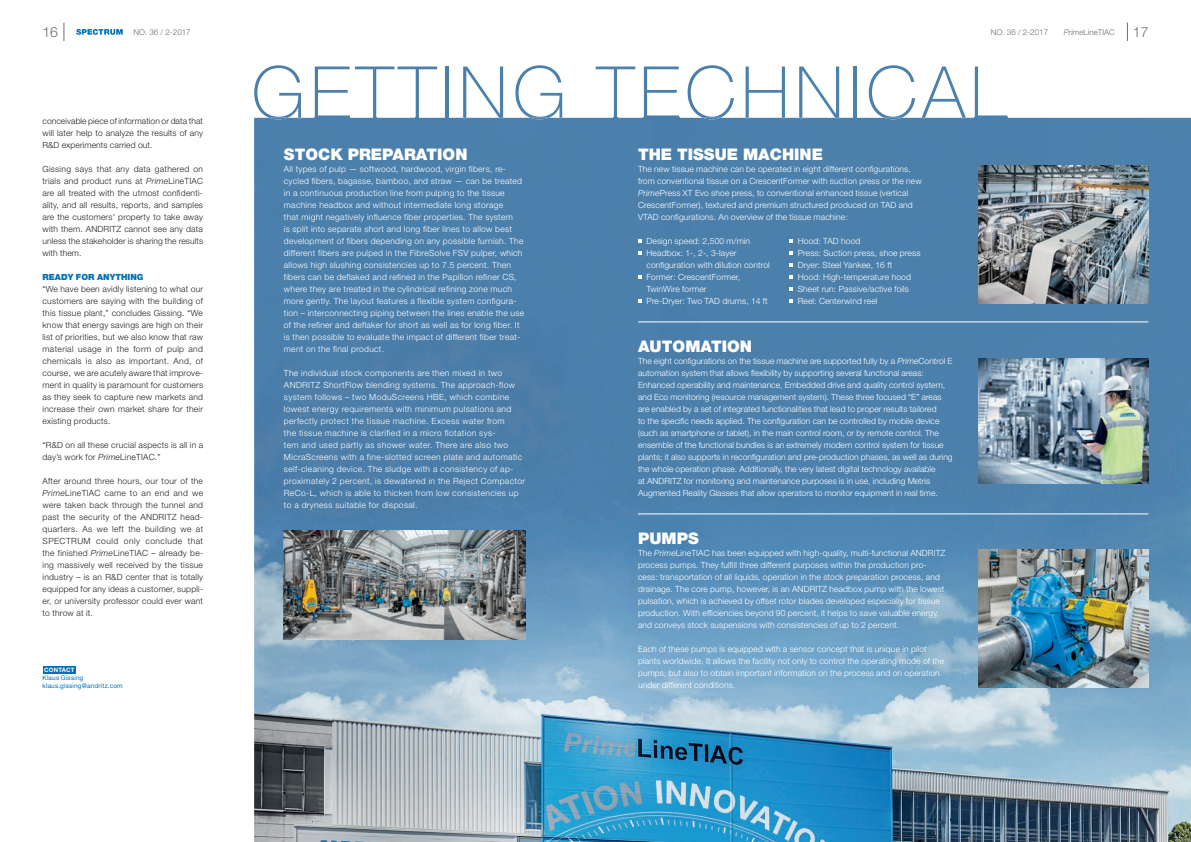
<style>
.page{position:relative;width:1191px;height:842px;background:#fff}
.page>*{position:absolute;margin:0;border:0;box-sizing:border-box;transform-origin:0 0}
.t1{font:900 16px "Helvetica Neue LT Std";letter-spacing:.005em;color:#fff}
.t2{font:300 14px "Helvetica Neue LT Std";color:#6c6d70}
.t3{font:300 8.5px/12px "Helvetica Neue LT Std";letter-spacing:.015em;color:#fff}
.t4{font:300 8.5px/12px "Helvetica Neue LT Std";letter-spacing:.025em;color:#231f20;text-align:justify}
.t5{font:300 8.5px/12px "Helvetica Neue LT Std";letter-spacing:.035em;color:#fff}
.t6{font:300 8.5px/12px "Helvetica Neue LT Std";letter-spacing:.045em;color:#fff}
.t7{font:900 8.5px "Helvetica Neue LT Std";letter-spacing:.005em;color:#0072b4}
.t8{font:300 8px "Helvetica Neue LT Std";color:#6c6d70}
.t9{font:6.5px/8px "Helvetica Neue LT Std";letter-spacing:.025em;color:#0072b4}
.t10{font:700 6px "Helvetica Neue LT Std";letter-spacing:.035em;color:#fff}
.s1{font-style:italic}
</style>
<div class="page">
<svg style="left:64px;top:23px;width:1px;height:18px"></svg>
<svg style="left:1127px;top:23px;width:1px;height:18px"></svg>
<svg style="left:76px;top:29px;width:47px;height:6px"></svg>
<div style="left:254px;top:118px;width:937px;height:413px;background:#4c80ac"></div>
<img style="left:254px;top:531px;width:381px;height:311px">
<img style="left:949px;top:531px;width:242px;height:311px">
<img style="left:635px;top:713px;width:314px;height:129px">
<img style="left:284px;top:530px;width:242px;height:109px">
<img style="left:978px;top:358px;width:170px;height:126px">
<img style="left:978px;top:549px;width:170px;height:139px">
<img style="left:613px;top:506px;width:353px;height:207px">
<hr style="left:638px;top:514px;width:510px;height:1px;background:#fff">
<hr style="left:638px;top:322px;width:510px;height:1px;background:#fff">
<img style="left:978px;top:166px;width:170px;height:138px">
<div style="left:43px;top:666px;width:32px;height:7px;background:#0072b4"></div>
<svg style="left:884px;top:118px;width:12px;height:1px"></svg>
<svg style="left:703px;top:118px;width:12px;height:1px"></svg>
<img style="left:515px;top:93px;width:8px;height:20px">
<img style="left:530px;top:118px;width:32px;height:1px">
<img style="left:254px;top:93px;width:43px;height:25px">
<img style="left:269px;top:118px;width:32px;height:1px">
<img style="left:974px;top:67px;width:33px;height:52px">
<img style="left:921px;top:67px;width:45px;height:52px">
<img style="left:853px;top:67px;width:3px;height:51px">
<img style="left:799px;top:67px;width:40px;height:52px">
<img style="left:745px;top:67px;width:40px;height:52px">
<img style="left:644px;top:67px;width:35px;height:52px">
<img style="left:595px;top:67px;width:40px;height:51px">
<img style="left:463px;top:67px;width:40px;height:52px">
<img style="left:446px;top:67px;width:3px;height:51px">
<img style="left:397px;top:67px;width:40px;height:51px">
<img style="left:355px;top:67px;width:39px;height:51px">
<img style="left:315px;top:67px;width:35px;height:52px">
<h2 class="t2" style="left:43px;top:23px;width:17px">16</h2>
<p class="t8" style="left:133px;top:27px;width:59px">NO. 36 / 2-2017</p>
<h2 class="t2" style="left:1132px;top:23px;width:17px">17</h2>
<p class="t8" style="left:991px;top:27px;width:59px">NO. 36 / 2-2017</p>
<p class="t8" style="left:1063px;top:27px;width:52px"><span class="s1">Prime</span>LineTIAC</p>
<p class="t4" style="left:43px;top:115px;width:162px">conceivable piece of information or data that will later help to analyze the results of any R&amp;D experiments carried out.</p>
<p class="t4" style="left:43px;top:163px;width:162px">Gissing says that any data gathered on trials and product runs at <span class="s1">Prime</span>LineTIAC are all treated with the utmost confidenti&shy;ality, and all results, reports, and samples are the customers' property to take away with them. ANDRITZ cannot see any data unless the stakeholder is sharing the results with them.</p>
<p class="t7" style="left:43px;top:272px;width:102px">READY FOR ANYTHING</p>
<p class="t4" style="left:43px;top:283px;width:162px">“We have been avidly listening to what our customers are saying with the building of this tissue plant,” concludes Gissing. “We know that energy savings are high on their list of priorities, but we also know that raw material usage in the form of pulp and chemicals is also as important. And, of course, we are acutely aware that improve&shy;ment in quality is paramount for customers as they seek to capture new markets and increase their own market share for their existing products.</p>
<p class="t4" style="left:43px;top:439px;width:162px">“R&amp;D on all these crucial aspects is all in a day’s work for <span class="s1">Prime</span>LineTIAC.”</p>
<p class="t4" style="left:43px;top:475px;width:162px">After around three hours, our tour of the <span class="s1">Prime</span>LineTIAC came to an end and we were taken back through the tunnel and past the security of the ANDRITZ head&shy;quarters. As we left the building we at SPECTRUM could only conclude that the finished <span class="s1">Prime</span>LineTIAC – already be&shy;ing massively well received by the tissue industry – is an R&amp;D center that is totally equipped for any ideas a customer, suppli&shy;er, or university professor could ever want to throw at it.</p>
<p class="t10" style="left:44px;top:666px;width:32px">CONTACT</p>
<p class="t9" style="left:43px;top:673px;width:82px">Klaus Gissing klaus.gissing@andritz.com</p>
<h1 class="t1" style="left:284px;top:145px;width:185px">STOCK PREPARATION</h1>
<p class="t5" style="left:284px;top:163px;width:242px">All types of pulp — softwood, hardwood, virgin fibers, re&shy;cycled fibers, bagasse, bamboo, and straw — can be treated in a continuous production line from pulping to the tissue machine headbox and without intermediate long storage<br>that might negatively influence fiber properties. The system<br>is split into separate short and long fiber lines to allow best development of fibers depending on any possible furnish. The different fibers are pulped in the FibreSolve FSV pulper, which allows high slushing consistencies up to 7.5 percent. Then fibers can be deflaked and refined in the Papillon refiner CS, where they are treated in the cylindrical refining zone much more gently. The layout features a flexible system configura&shy;tion – interconnecting piping between the lines enable the use of the refiner and deflaker for short as well as for long fiber. It is then possible to evaluate the impact of different fiber treat&shy;ment on the final product.</p>
<p class="t6" style="left:284px;top:367px;width:243px">The individual stock components are then mixed in two ANDRITZ ShortFlow blending systems. The approach-flow system follows – two ModuScreens HBE, which combine lowest energy requirements with minimum pulsations and perfectly protect the tissue machine. Excess water from<br>the tissue machine is clarified in a micro flotation sys-<br>tem and used partly as shower water. There are also two MicraScreens with a fine-slotted screen plate and automatic self-cleaning device. The sludge with a consistency of ap&shy;proximately 2 percent, is dewatered in the Reject Compactor ReCo-L, which is able to thicken from low consistencies up to a dryness suitable for disposal.</p>
<h1 class="t1" style="left:638px;top:145px;width:186px">THE TISSUE MACHINE</h1>
<p class="t3" style="left:638px;top:163px;width:285px">The new tissue machine can be operated in eight different configurations, from conventional tissue on a CrescentFormer with suction press or the new <span class="s1">Prime</span>Press XT Evo shoe press, to conventional enhanced tissue (vertical CrescentFormer), textured and premium structured produced on TAD and VTAD configurations. An overview of the tissue machine:</p>
<p class="t3" style="left:797px;top:235px;width:124px">Hood: TAD hood<br>Press: Suction press, shoe press<br>Dryer: Steel Yankee, 16 ft<br>Hood: High-temperature hood<br>Sheet run: Passive/active foils<br>Reel: Centerwind reel</p>
<p class="t3" style="left:646px;top:235px;width:125px">Design speed: 2,500 m/min<br>Headbox: 1-, 2-, 3-layer configuration with dilution control<br>Former: CrescentFormer,<br>TwinWire former<br>Pre-Dryer: Two TAD drums, 14 ft</p>
<h1 class="t1" style="left:638px;top:337px;width:116px">AUTOMATION</h1>
<p class="t3" style="left:638px;top:355px;width:316px">The eight configurations on the tissue machine are supported fully by a <span class="s1">Prime</span>Control E automation system that allows flexibility by supporting several functional areas:<br>Enhanced operability and maintenance, Embedded drive and quality control system, and Eco monitoring (resource management system). These three focused “E” areas are enabled by a set of integrated functionalities that lead to proper results tailored<br>to the specific needs applied. The configuration can be controlled by mobile device (such as smartphone or tablet), in the main control room, or by remote control. The ensemble of the functional bundles is an extremely modern control system for tissue plants; it also supports in reconfiguration and pre-production phases, as well as during the whole operation phase. Additionally, the very latest digital technology available<br>at ANDRITZ for monitoring and maintenance purposes is in use, including Metris Augmented Reality Glasses that allow operators to monitor equipment in real time.</p>
<h1 class="t1" style="left:638px;top:529px;width:62px">PUMPS</h1>
<p class="t3" style="left:638px;top:547px;width:309px">The <span class="s1">Prime</span>LineTIAC has been equipped with high-quality, multi-functional ANDRITZ process pumps. They fulfill three different purposes within the production pro&shy;cess: transportation of all liquids, operation in the stock preparation process, and drainage. The core pump, however, is an ANDRITZ headbox pump with the lowest pulsation, which is achieved by offset rotor blades developed especially for tissue production. With efficiencies beyond 90 percent, it helps to save valuable energy, and conveys stock suspensions with consistencies of up to 2 percent.</p>
<p class="t3" style="left:638px;top:643px;width:307px">Each of these pumps is equipped with a sensor concept that is unique in pilot plants worldwide. It allows the facility not only to control the operating mode of the pumps, but also to obtain important information on the process and on operation under different conditions.</p>
</div>
